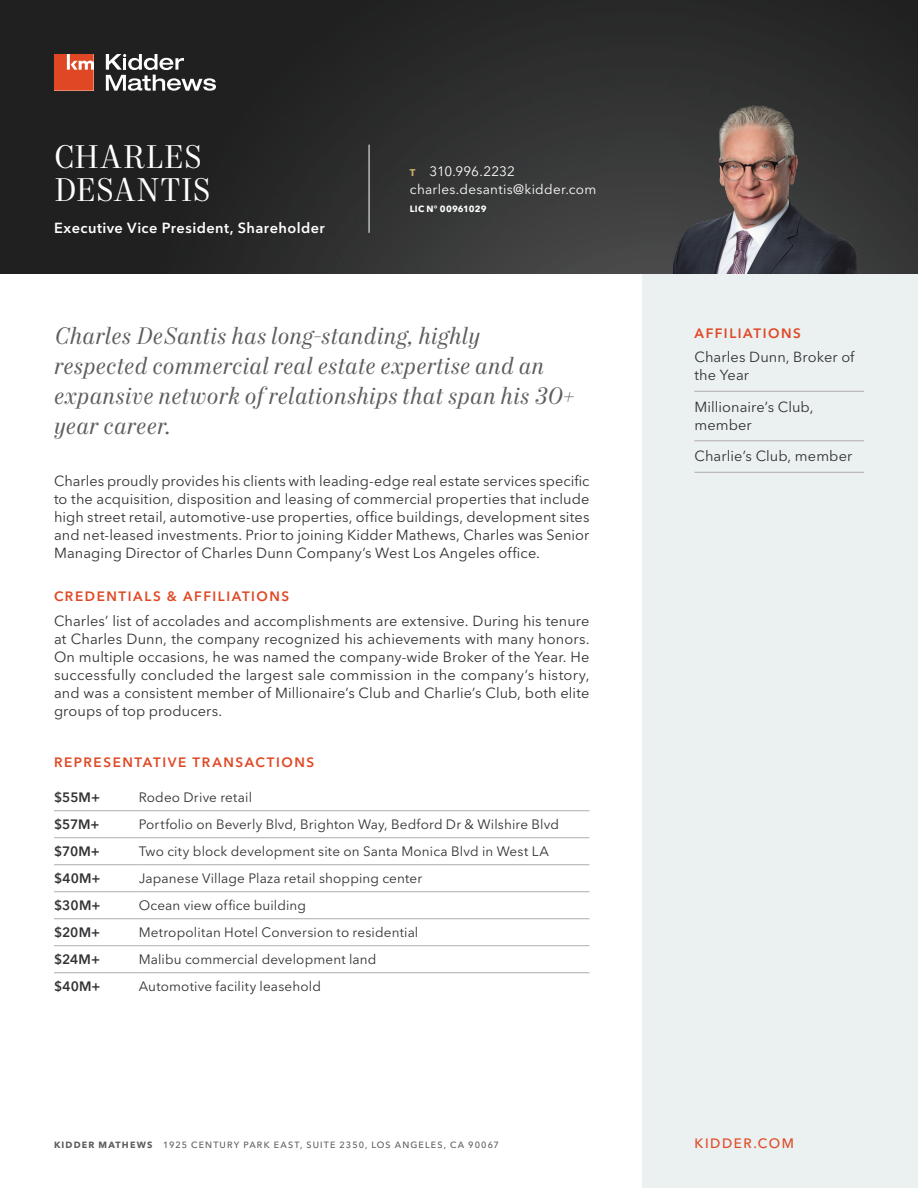
<style>
.page{position:relative;width:918px;height:1188px;background:#fff}
.page>*{position:absolute;margin:0;border:0;box-sizing:border-box;transform-origin:0 0}
.Headline_-_Level_2_-_White_2023{font:33px/33px "Mort Modern 08";letter-spacing:.005em;color:#fff}
.Callout_Text_-_Italics_-_Ash_2023{font:italic 24px/30px "Mort Modern 08";letter-spacing:.01em;color:#5e5d5d}
.Body_Copy_-_Charcoal_2023{font:14.55px/18px "Avenir Next LT Pro";letter-spacing:.005em;color:#313234;text-align:justify}
.Factoids_-_Sterling_Line_2023{font:14.55px/18px "Avenir Next LT Pro";letter-spacing:.005em;color:#313234}
.Subhead_-_Level_2_-_White_2023{font:600 14.55px "Avenir Next LT Pro";letter-spacing:.03em;color:#fff}
.Table_Input_-_Charcoal_2023{font:13.5px "Avenir Next LT Pro";letter-spacing:.01em;color:#313234}
.Subhead_-_Level_1_-_Orange_2023{font:600 13.5px "Avenir Next LT Pro";letter-spacing:.115em;color:#e04825}
.Contact_Info_-_White_2023{font:13.5px "Avenir Next LT Pro";letter-spacing:.02em;color:#fff}
.Table_Input_Emphasis_-_Charcoal_2023{font:600 13.5px "Avenir Next LT Pro";letter-spacing:.005em;color:#313234}
.t1{font:500 13.5px "Avenir Next LT Pro";letter-spacing:.11em;color:#e04825}
.t2{font:500 9px "Avenir Next LT Pro";letter-spacing:.125em;color:#5e5d5d}
.Contact_Info_-_White_2023-2{font:700 9px "Avenir Next LT Pro";letter-spacing:.01em;color:#fff}
.s1{font-weight:700;font-size:9.75px;color:#cbae6b}
.s2{font-weight:700}
</style>
<div class="page">
<div style="left:642px;top:273px;width:276px;height:915px;background:#ebf0f1"></div>
<img style="left:0;top:0;width:918px;height:273px">
<img style="left:674px;top:94px;width:182px;height:179px">
<hr style="left:694px;top:391px;width:170px;height:1px;background:#afabac">
<hr style="left:694px;top:441px;width:170px;height:1px;background:#afabac">
<hr style="left:694px;top:472px;width:170px;height:1px;background:#afabac">
<hr style="left:369px;top:145px;width:1px;height:88px;background:#fff">
<hr style="left:54px;top:810px;width:85px;height:1px;background:#afabac">
<hr style="left:139px;top:810px;width:451px;height:1px;background:#afabac">
<hr style="left:54px;top:837px;width:85px;height:1px;background:#afabac">
<hr style="left:139px;top:837px;width:451px;height:1px;background:#afabac">
<hr style="left:54px;top:864px;width:85px;height:1px;background:#afabac">
<hr style="left:139px;top:864px;width:451px;height:1px;background:#afabac">
<hr style="left:54px;top:891px;width:85px;height:1px;background:#afabac">
<hr style="left:139px;top:891px;width:451px;height:1px;background:#afabac">
<hr style="left:54px;top:918px;width:85px;height:1px;background:#afabac">
<hr style="left:139px;top:918px;width:451px;height:1px;background:#afabac">
<hr style="left:54px;top:945px;width:85px;height:1px;background:#afabac">
<hr style="left:139px;top:945px;width:451px;height:1px;background:#afabac">
<hr style="left:54px;top:972px;width:85px;height:1px;background:#afabac">
<hr style="left:139px;top:972px;width:451px;height:1px;background:#afabac">
<svg style="left:106px;top:54px;width:110px;height:37px"></svg>
<svg style="left:54px;top:54px;width:40px;height:37px"></svg>
<p class="Headline_-_Level_2_-_White_2023" style="left:54px;top:142px;width:158px">CHARLES<br>DESANTIS</p>
<p class="Subhead_-_Level_2_-_White_2023" style="left:54px;top:219px;width:272px">Executive Vice President, Shareholder</p>
<p class="Contact_Info_-_White_2023" style="left:410px;top:163px;width:107px"><span class="s1">T</span> 310.996.2232</p>
<p class="Contact_Info_-_White_2023" style="left:410px;top:181px;width:188px">charles.desantis@kidder.com</p>
<p class="Contact_Info_-_White_2023-2" style="left:410px;top:203px;width:78px">LIC N° 00961029</p>
<p class="Callout_Text_-_Italics_-_Ash_2023" style="left:54px;top:323px;width:522px">Charles DeSantis has long-standing, highly respected commercial real estate expertise and an expansive network of relationships that span his 30+ year career.</p>
<p class="Body_Copy_-_Charcoal_2023" style="left:54px;top:472px;width:537px">Charles proudly provides his clients with leading-edge real estate services specific to the acquisition, disposition and leasing of commercial properties that include high street retail, automotive-use properties, office buildings, development sites and net-leased investments. Prior to joining Kidder Mathews, Charles was Senior Managing Director of Charles Dunn Company’s West Los Angeles office.</p>
<p class="Subhead_-_Level_1_-_Orange_2023" style="left:54px;top:589px;width:237px">CREDENTIALS &amp; AFFILIATIONS</p>
<p class="Body_Copy_-_Charcoal_2023" style="left:54px;top:612px;width:537px">Charles’ list of accolades and accomplishments are extensive. During his tenure at Charles Dunn, the company recognized his achievements with many honors.<br>On multiple occasions, he was named the company-wide Broker of the Year. He successfully concluded the largest sale commission in the company’s history, and was a consistent member of Millionaire’s Club and Charlie’s Club, both elite groups of top producers.</p>
<p class="Subhead_-_Level_1_-_Orange_2023" style="left:54px;top:754px;width:262px">REPRESENTATIVE TRANSACTIONS</p>
<p class="Table_Input_Emphasis_-_Charcoal_2023" style="left:54px;top:789px;width:48px">$55M+</p>
<p class="Table_Input_-_Charcoal_2023" style="left:139px;top:790px;width:115px">Rodeo Drive retail</p>
<p class="Table_Input_Emphasis_-_Charcoal_2023" style="left:54px;top:816px;width:47px">$57M+</p>
<p class="Table_Input_-_Charcoal_2023" style="left:139px;top:817px;width:422px">Portfolio on Beverly Blvd, Brighton Way, Bedford Dr &amp; Wilshire Blvd</p>
<p class="Table_Input_Emphasis_-_Charcoal_2023" style="left:54px;top:843px;width:47px">$70M+</p>
<p class="Table_Input_-_Charcoal_2023" style="left:139px;top:844px;width:412px">Two city block development site on Santa Monica Blvd in West LA</p>
<p class="Table_Input_Emphasis_-_Charcoal_2023" style="left:54px;top:870px;width:48px">$40M+</p>
<p class="Table_Input_-_Charcoal_2023" style="left:139px;top:871px;width:285px">Japanese Village Plaza retail shopping center</p>
<p class="Table_Input_Emphasis_-_Charcoal_2023" style="left:54px;top:897px;width:48px">$30M+</p>
<p class="Table_Input_-_Charcoal_2023" style="left:139px;top:898px;width:169px">Ocean view office building</p>
<p class="Table_Input_Emphasis_-_Charcoal_2023" style="left:54px;top:924px;width:48px">$20M+</p>
<p class="Table_Input_-_Charcoal_2023" style="left:139px;top:925px;width:281px">Metropolitan Hotel Conversion to residential</p>
<p class="Table_Input_Emphasis_-_Charcoal_2023" style="left:54px;top:951px;width:48px">$24M+</p>
<p class="Table_Input_-_Charcoal_2023" style="left:139px;top:952px;width:239px">Malibu commercial development land</p>
<p class="Table_Input_Emphasis_-_Charcoal_2023" style="left:54px;top:978px;width:48px">$40M+</p>
<p class="Table_Input_-_Charcoal_2023" style="left:139px;top:979px;width:184px">Automotive facility leasehold</p>
<p class="Subhead_-_Level_1_-_Orange_2023" style="left:694px;top:325px;width:108px">AFFILIATIONS</p>
<p class="Factoids_-_Sterling_Line_2023" style="left:694px;top:348px;width:162px">Charles Dunn, Broker of the Year</p>
<p class="Factoids_-_Sterling_Line_2023" style="left:694px;top:398px;width:121px">Millionaire’s Club, member</p>
<p class="Factoids_-_Sterling_Line_2023" style="left:694px;top:447px;width:159px">Charlie’s Club, member</p>
<p class="t2" style="left:54px;top:1139px;width:446px"><span class="s2">KIDDER MATHEWS</span> 1925 CENTURY PARK EAST, SUITE 2350, LOS ANGELES, CA 90067</p>
<p class="t1" style="left:694px;top:1135px;width:101px">KIDDER.COM</p>
</div>
